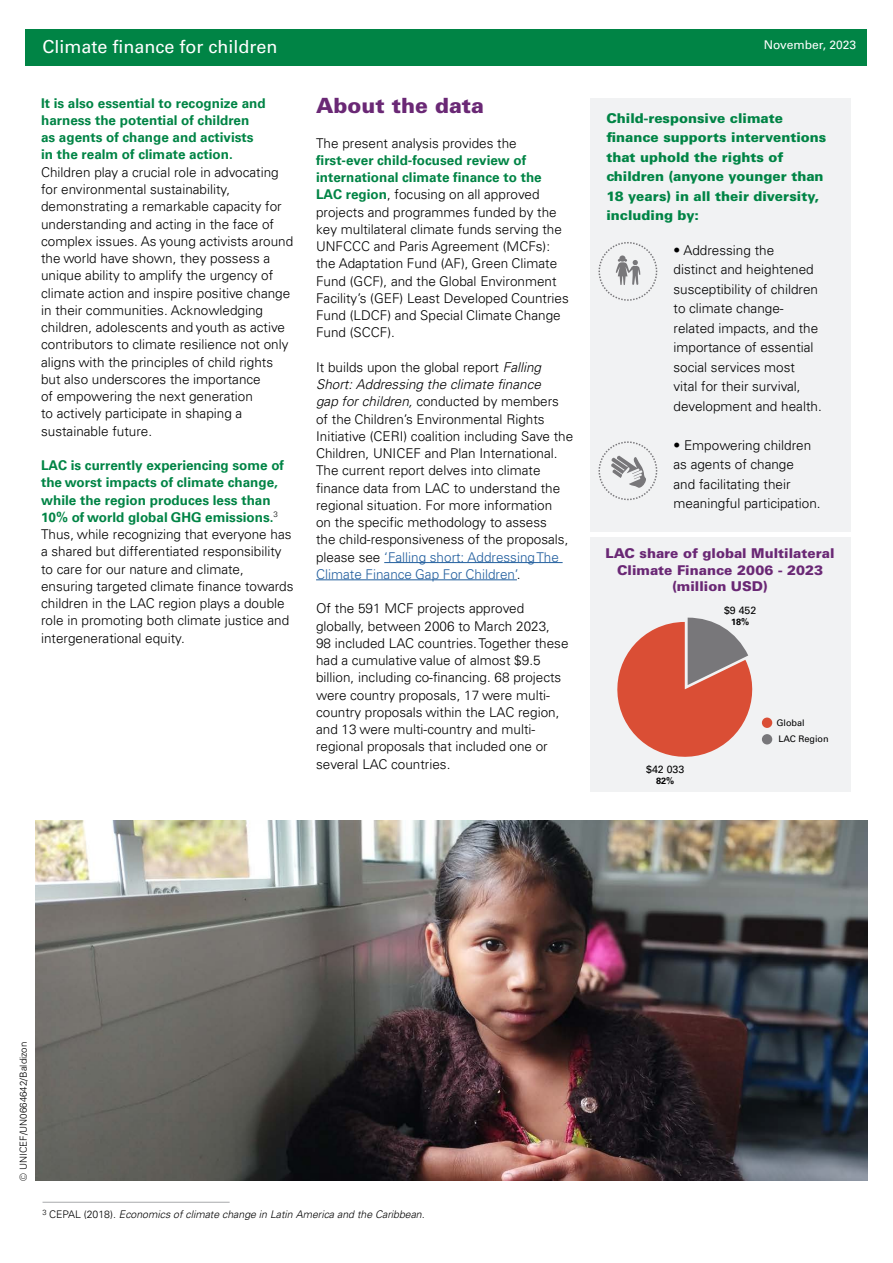
<style>
.page{position:relative;width:893px;height:1263px;background:#fff}
.page>*{position:absolute;margin:0;border:0;box-sizing:border-box;transform-origin:0 0}
.t1{font:900 21px "Univers LT Std";color:#6a2875}
.t2{font:18px "Univers LT Pro 55 Roman";color:#fff}
.t3{font:300 13.5px/17.2px "Univers";color:#000}
.t4{font:900 13.5px/19.5px "Univers LT Std";color:#008445}
.t5{font:700 13.5px/17.2px "Univers";color:#008445}
.t6{font:900 13.5px/16.5px "Univers LT Std";color:#6a2875;text-align:center}
.t7{font:13.5px "Univers LT 45 Lt Obl";color:#000}
.t8{font:12px "Univers LT Pro 55 Roman";color:#fff}
.t9{font:10.5px "Univers LT 45 Lt Obl";color:#000}
.t10{font:10.5px "Univers";color:#000}
.t11{font:300 9.75px "Univers";color:#000}
.t12{font:9.15px/16.5px "Univers";color:#000}
.t13{font:700 9.15px "Univers";color:#000}
.s1{font-weight:700;color:#008445}
.s2{font-family:"Univers LT 45 Lt Obl";font-weight:400}
.s3{color:#215e9e}
.s4{font-family:"Univers";font-weight:300}
</style>
<div class="page">
<img style="left:35px;top:821px;width:832px;height:359px">
<div style="left:26px;top:29px;width:841px;height:37px;background:#008445"></div>
<hr style="left:43px;top:1202px;width:187px;height:1px;background:#a7a9ac">
<hr style="left:384px;top:562px;width:179px;height:1px;background:#215e9e">
<hr style="left:316px;top:579px;width:201px;height:1px;background:#215e9e">
<div style="left:590px;top:98px;width:260px;height:433px;background:#f1f2f3"></div>
<div style="left:590px;top:538px;width:260px;height:254px;background:#f1f2f3"></div>
<svg style="left:598px;top:242px;width:60px;height:59px"></svg>
<svg style="left:598px;top:441px;width:60px;height:60px"></svg>
<svg style="left:617px;top:618px;width:145px;height:139px"></svg>
<div style="left:762px;top:717px;width:10px;height:11px;background:#da4e35;border-radius:50%"></div>
<div style="left:762px;top:734px;width:10px;height:10px;background:#78777a;border-radius:50%"></div>
<h2 class="t2" style="left:43px;top:36px;width:237px">Climate finance for children</h2>
<p class="t8" style="left:764px;top:37px;width:94px">November, 2023</p>
<p class="t5" style="left:41px;top:94px;width:226px">It is also essential to recognize and harness the potential of children as agents of change and activists in the realm of climate action.</p>
<p class="t3" style="left:41px;top:163px;width:254px">Children play a crucial role in advocating for environmental sustainability, demonstrating a remarkable capacity for understanding and acting in the face of complex issues. As young activists around the world have shown, they possess a unique ability to amplify the urgency of climate action and inspire positive change in their communities. Acknowledging children, adolescents and youth as active contributors to climate resilience not only aligns with the principles of child rights but also underscores the importance<br>of empowering the next generation<br>to actively participate in shaping a sustainable future.</p>
<p class="t3" style="left:41px;top:457px;width:254px"><span class="s1">LAC is currently experiencing some of the worst impacts of climate change, while the region produces less than 10% of world global GHG emissions.</span><sup>3<br></sup>Thus, while recognizing that everyone has a shared but differentiated responsibility to care for our nature and climate, ensuring targeted climate finance towards children in the LAC region plays a double role in promoting both climate justice and intergenerational equity.</p>
<h1 class="t1" style="left:316px;top:92px;width:169px">About the data</h1>
<p class="t3" style="left:316px;top:134px;width:202px">The present analysis provides the</p>
<p class="t3" style="left:316px;top:151px;width:254px"><span class="s1">first-ever child-focused review of international climate finance to the LAC region</span>, focusing on all approved projects and programmes funded by the key multilateral climate funds serving the UNFCCC and Paris Agreement (MCFs): the Adaptation Fund (AF), Green Climate Fund (GCF), and the Global Environment Facility’s (GEF) Least Developed Countries Fund (LDCF) and Special Climate Change Fund (SCCF).</p>
<p class="t3" style="left:316px;top:358px;width:226px">It builds upon the global report <span class="s2">Falling</span></p>
<p class="t7" style="left:316px;top:376px;width:226px">Short: Addressing the climate finance</p>
<p class="t3" style="left:316px;top:393px;width:259px"><span class="s2">gap for children,</span> conducted by members of the Children’s Environmental Rights Initiative (CERI) coalition including Save the Children, UNICEF and Plan International.<br>The current report delves into climate finance data from LAC to understand the regional situation. For more information<br>on the specific methodology to assess<br>the child-responsiveness of the proposals, please see <span class="s3">‘Falling short: Addressing The Climate Finance Gap For Children’</span>.</p>
<p class="t3" style="left:316px;top:600px;width:254px">Of the 591 MCF projects approved globally, between 2006 to March 2023,<br>98 included LAC countries. Together these had a cumulative value of almost $9.5 billion, including co-financing. 68 projects were country proposals, 17 were multi&shy;country proposals within the LAC region, and 13 were multi-country and multi&shy;regional proposals that included one or several LAC countries.</p>
<p class="t4" style="left:606px;top:108px;width:222px">Child-responsive climate finance supports interventions that uphold the rights of children (anyone younger than<br>18 years) in all their diversity, including by:</p>
<p class="t3" style="left:674px;top:240px;width:150px;line-height:19.5px">• Addressing the<br>distinct and heightened susceptibility of children to climate change&shy;related impacts, and the importance of essential social services most vital for their survival, development and health.</p>
<p class="t3" style="left:674px;top:435px;width:149px;line-height:19.5px">• Empowering children as agents of change<br>and facilitating their meaningful participation.</p>
<p class="t6" style="left:606px;top:545px;width:230px">LAC share of global Multilateral<br>Climate Finance 2006 - 2023 (million USD)</p>
<p class="t10" style="left:646px;top:763px;width:40px">$42 033</p>
<p class="t13" style="left:656px;top:775px;width:20px">82%</p>
<p class="t10" style="left:724px;top:604px;width:34px">$9 452</p>
<p class="t13" style="left:731px;top:616px;width:20px">18%</p>
<p class="t12" style="left:776px;top:714px;width:54px">Global<br>LAC Region</p>
<p class="t11" style="left:17px;top:1180px;width:140px;rotate:-90deg">© UNICEF/UN0664642/Baldizon</p>
<p class="t9" style="left:43px;top:1208px;width:384px"><sup>3</sup> <span class="s4">CEPAL (2018).</span> Economics of climate change in Latin America and the Caribbean.</p>
</div>
